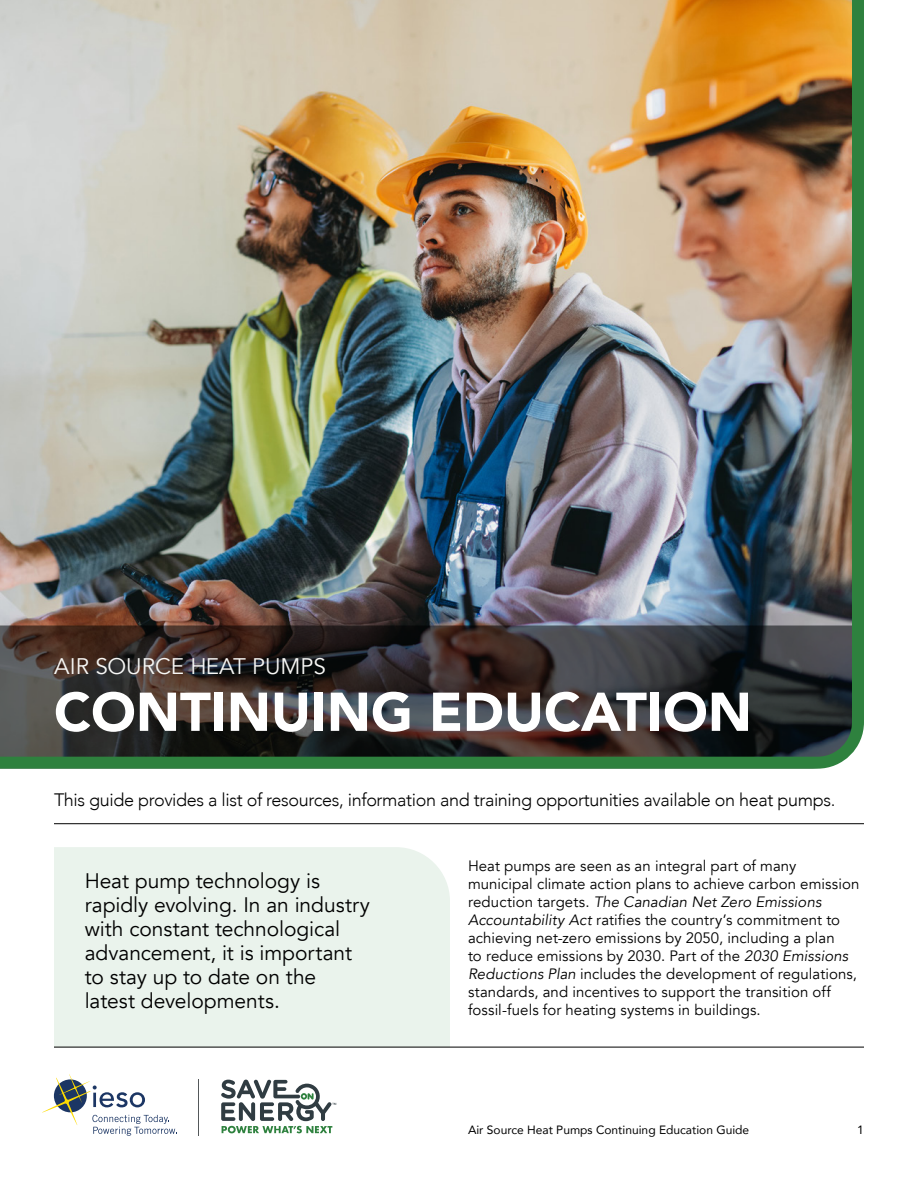
<style>
.page{position:relative;width:918px;height:1188px;background:#fff}
.page>*{position:absolute;margin:0;border:0;box-sizing:border-box;transform-origin:0 0}
.Heading_1_lg{font:900 54px "Avenir";color:#fff}
.Heading_1_sm{font:22.5px "Avenir";color:#f7f7f5}
.Body_large_12_14{font:21px/24px "Avenir";letter-spacing:-.005em;color:#000}
.Regular_Body_Copy{font:300 18px "Avenir";letter-spacing:-.02em;color:#000}
.Regular_Body_Copy-2{font:15px/18px "Avenir";letter-spacing:.005em;color:#000}
.t1{font:12px "Avenir";color:#000}
.s1{font-style:italic}
</style>
<div class="page">
<img style="left:0;top:0;width:864px;height:769px">
<div style="left:54px;top:847px;width:396px;height:200px;background:#eaf3ec"></div>
<hr style="left:54px;top:1047px;width:810px;height:1px;background:#000">
<hr style="left:54px;top:823px;width:810px;height:1px;background:#000">
<svg style="left:221px;top:1080px;width:115px;height:53px"></svg>
<svg style="left:42px;top:1074px;width:135px;height:62px"></svg>
<hr style="left:198px;top:1080px;width:1px;height:56px;background:#54585a">
<h1 class="Heading_1_sm" style="left:54px;top:653px;width:274px">AIR SOURCE HEAT PUMPS</h1>
<h1 class="Heading_1_lg" style="left:54px;top:666px;width:699px">CONTINUING EDUCATION</h1>
<p class="Regular_Body_Copy" style="left:54px;top:789px;width:783px">This guide provides a list of resources, information and training opportunities available on heat pumps.</p>
<p class="Body_large_12_14" style="left:85px;top:869px;width:287px">Heat pump technology is rapidly evolving. In an industry with constant technological advancement, it is important to stay up to date on the latest developments.</p>
<p class="Regular_Body_Copy-2" style="left:468px;top:857px;width:393px">Heat pumps are seen as an integral part of many municipal climate action plans to achieve carbon emission reduction targets. <span class="s1">The Canadian Net Zero Emissions Accountability Act</span> ratifies the country’s commitment to achieving net-zero emissions by 2050, including a plan<br>to reduce emissions by 2030. Part of the <span class="s1">2030 Emissions Reductions Plan</span> includes the development of regulations, standards, and incentives to support the transition off fossil-fuels for heating systems in buildings.</p>
<p class="t1" style="left:468px;top:1120px;width:283px">Air Source Heat Pumps Continuing Education Guide</p>
<p class="t1" style="left:857px;top:1120px;width:8px">1</p>
</div>
